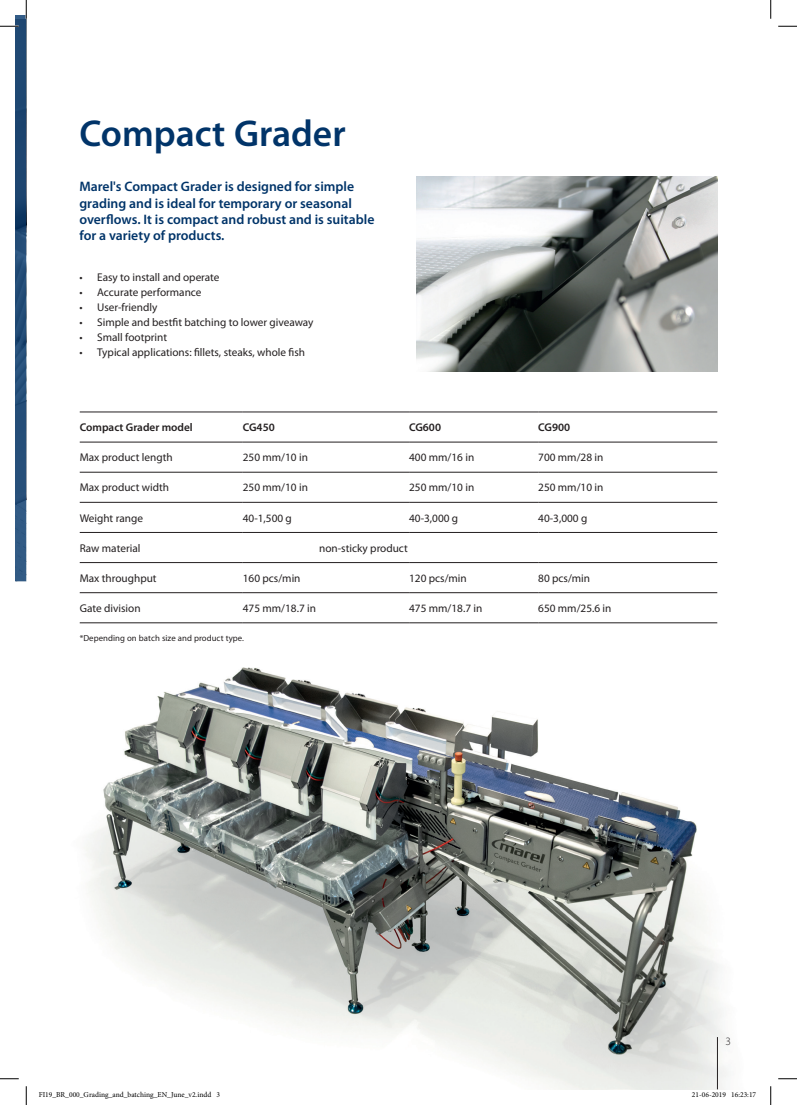
<style>
.page{position:relative;width:797px;height:1105px;background:#fff}
.page>*{position:absolute;margin:0;border:0;box-sizing:border-box;transform-origin:0 0}
.t1{font:600 37.5px "Myriad Pro";color:#013469}
.t2{font:600 13.75px/16.2px "Myriad Pro";color:#013469}
.t3{font:11.25px "Myriad Pro";color:#231f20}
.t4{font:600 11.25px "Myriad Pro";color:#231f20}
.t5{font:300 11.25px "Myriad Pro";color:#231f20}
.t6{font:8.75px "Myriad Pro";letter-spacing:.005em;color:#231f20}
.t7{font:7.5px "Minion Pro";color:#000}
</style>
<div class="page">
<img style="left:22px;top:562px;width:759px;height:527px">
<img style="left:416px;top:176px;width:301px;height:195px">
<hr style="left:717px;top:1037px;width:1px;height:52px;background:#231f20">
<hr style="left:80px;top:412px;width:163px;height:1px;background:#231f20">
<hr style="left:243px;top:412px;width:166px;height:1px;background:#231f20">
<hr style="left:409px;top:412px;width:129px;height:1px;background:#231f20">
<hr style="left:538px;top:412px;width:179px;height:1px;background:#231f20">
<hr style="left:80px;top:442px;width:163px;height:1px;background:#231f20">
<hr style="left:243px;top:442px;width:166px;height:1px;background:#231f20">
<hr style="left:409px;top:442px;width:129px;height:1px;background:#231f20">
<hr style="left:538px;top:442px;width:179px;height:1px;background:#231f20">
<hr style="left:80px;top:472px;width:163px;height:1px;background:#231f20">
<hr style="left:243px;top:472px;width:166px;height:1px;background:#231f20">
<hr style="left:409px;top:472px;width:129px;height:1px;background:#231f20">
<hr style="left:538px;top:472px;width:179px;height:1px;background:#231f20">
<hr style="left:80px;top:562px;width:163px;height:1px;background:#231f20">
<hr style="left:243px;top:562px;width:166px;height:1px;background:#231f20">
<hr style="left:409px;top:562px;width:129px;height:1px;background:#231f20">
<hr style="left:538px;top:562px;width:179px;height:1px;background:#231f20">
<hr style="left:80px;top:592px;width:163px;height:1px;background:#231f20">
<hr style="left:243px;top:592px;width:166px;height:1px;background:#231f20">
<hr style="left:409px;top:592px;width:129px;height:1px;background:#231f20">
<hr style="left:538px;top:592px;width:179px;height:1px;background:#231f20">
<hr style="left:80px;top:623px;width:163px;height:1px;background:#231f20">
<hr style="left:243px;top:623px;width:166px;height:1px;background:#231f20">
<hr style="left:409px;top:623px;width:129px;height:1px;background:#231f20">
<hr style="left:538px;top:623px;width:179px;height:1px;background:#231f20">
<hr style="left:80px;top:502px;width:163px;height:1px;background:#231f20">
<hr style="left:243px;top:502px;width:166px;height:1px;background:#231f20">
<hr style="left:409px;top:502px;width:129px;height:1px;background:#231f20">
<hr style="left:538px;top:502px;width:179px;height:1px;background:#231f20">
<hr style="left:80px;top:532px;width:163px;height:1px;background:#231f20">
<hr style="left:243px;top:532px;width:166px;height:1px;background:#231f20">
<hr style="left:409px;top:532px;width:129px;height:1px;background:#231f20">
<hr style="left:538px;top:532px;width:179px;height:1px;background:#231f20">
<svg style="left:778px;top:25px;width:19px;height:2px"></svg>
<svg style="left:0;top:1078px;width:19px;height:1px"></svg>
<svg style="left:778px;top:1078px;width:19px;height:1px"></svg>
<svg style="left:0;top:0;width:27px;height:581px"></svg>
<svg style="left:25px;top:1086px;width:2px;height:19px"></svg>
<svg style="left:770px;top:0;width:1px;height:19px"></svg>
<svg style="left:770px;top:1086px;width:1px;height:19px"></svg>
<h1 class="t1" style="left:79px;top:110px;width:268px">Compact Grader</h1>
<p class="t2" style="left:79px;top:178px;width:296px">Marel's Compact Grader is designed for simple grading and is ideal for temporary or seasonal overflows. It is compact and robust and is suitable for a variety of products.</p>
<p class="t3" style="left:79px;top:271px;width:142px">• Easy to install and operate</p>
<p class="t3" style="left:79px;top:286px;width:124px">• Accurate performance</p>
<p class="t3" style="left:79px;top:301px;width:79px">• User-friendly</p>
<p class="t3" style="left:79px;top:316px;width:236px">• Simple and bestfit batching to lower giveaway</p>
<p class="t3" style="left:79px;top:331px;width:89px">• Small footprint</p>
<p class="t3" style="left:79px;top:346px;width:227px">• Typical applications: fillets, steaks, whole fish</p>
<p class="t4" style="left:80px;top:420px;width:115px">Compact Grader model</p>
<p class="t4" style="left:243px;top:420px;width:33px">CG450</p>
<p class="t4" style="left:409px;top:420px;width:33px">CG600</p>
<p class="t4" style="left:538px;top:420px;width:33px">CG900</p>
<p class="t3" style="left:80px;top:451px;width:94px">Max product length</p>
<p class="t3" style="left:243px;top:451px;width:67px">250 mm/10 in</p>
<p class="t3" style="left:409px;top:451px;width:67px">400 mm/16 in</p>
<p class="t3" style="left:538px;top:451px;width:67px">700 mm/28 in</p>
<p class="t3" style="left:80px;top:481px;width:91px">Max product width</p>
<p class="t3" style="left:243px;top:481px;width:67px">250 mm/10 in</p>
<p class="t3" style="left:409px;top:481px;width:67px">250 mm/10 in</p>
<p class="t3" style="left:538px;top:481px;width:67px">250 mm/10 in</p>
<p class="t3" style="left:80px;top:511px;width:65px">Weight range</p>
<p class="t3" style="left:243px;top:511px;width:51px">40-1,500 g</p>
<p class="t3" style="left:409px;top:511px;width:51px">40-3,000 g</p>
<p class="t3" style="left:538px;top:511px;width:51px">40-3,000 g</p>
<p class="t3" style="left:80px;top:541px;width:62px">Raw material</p>
<p class="t3" style="left:319px;top:541px;width:90px">non-sticky product</p>
<p class="t3" style="left:80px;top:571px;width:78px">Max throughput</p>
<p class="t3" style="left:243px;top:571px;width:59px">160 pcs/min</p>
<p class="t3" style="left:409px;top:571px;width:59px">120 pcs/min</p>
<p class="t3" style="left:538px;top:571px;width:53px">80 pcs/min</p>
<p class="t3" style="left:80px;top:601px;width:62px">Gate division</p>
<p class="t3" style="left:243px;top:601px;width:75px">475 mm/18.7 in</p>
<p class="t3" style="left:409px;top:601px;width:75px">475 mm/18.7 in</p>
<p class="t3" style="left:538px;top:601px;width:75px">650 mm/25.6 in</p>
<p class="t6" style="left:80px;top:633px;width:166px">*Depending on batch size and product type.</p>
<p class="t5" style="left:725px;top:1034px;width:7px">3</p>
<p class="t7" style="left:39px;top:1090px;width:183px">FI19_BR_000_Grading_and_batching_EN_June_v2.indd 3</p>
<p class="t7" style="left:692px;top:1090px;width:66px">21-06-2019 16:23:17</p>
</div>
